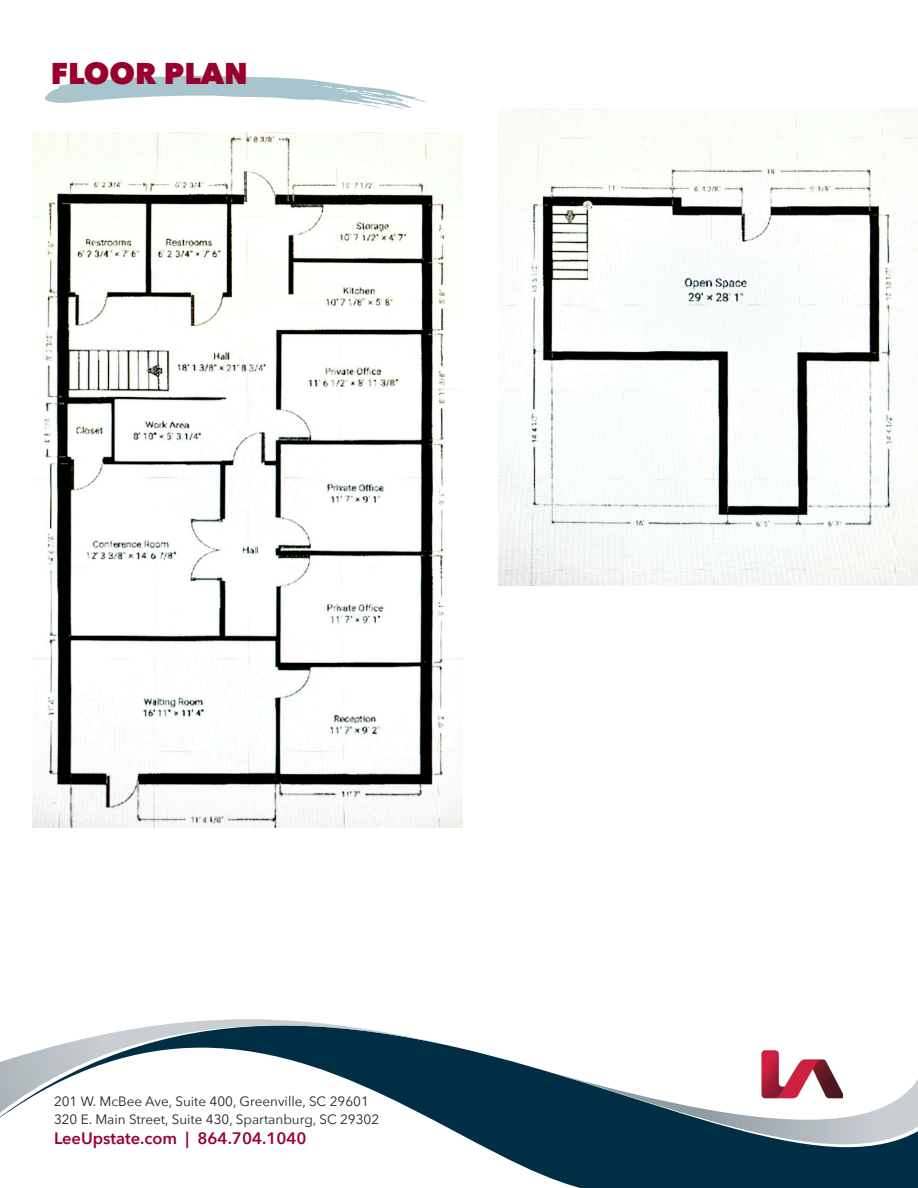
<style>
.page{position:relative;width:918px;height:1188px;background:#fff}
.page>*{position:absolute;margin:0;border:0;box-sizing:border-box;transform-origin:0 0}
.t1{font:800 30px "Avenir Next";color:#98012d}
.t2{font:600 16.5px "Avenir Next";color:#98012d}
.t3{font:13.5px/18px "Avenir Next";color:#231f20}
</style>
<div class="page">
<svg style="left:0;top:1050px;width:918px;height:138px"></svg>
<svg style="left:528px;top:1066px;width:390px;height:78px"></svg>
<svg style="left:0;top:1019px;width:468px;height:94px"></svg>
<img style="left:291px;top:1026px;width:167px;height:22px">
<img style="left:753px;top:1050px;width:90px;height:54px">
<svg style="left:45px;top:75px;width:381px;height:34px"></svg>
<img style="left:32px;top:132px;width:430px;height:695px">
<img style="left:499px;top:108px;width:419px;height:477px">
<p class="t1" style="left:51px;top:55px;width:199px">FLOOR PLAN</p>
<p class="t3" style="left:54px;top:1092px;width:327px">201 W. McBee Ave, Suite 400, Greenville, SC 29601<br>320 E. Main Street, Suite 430, Spartanburg, SC 29302</p>
<p class="t2" style="left:54px;top:1124px;width:254px">LeeUpstate.com | 864.704.1040</p>
</div>
